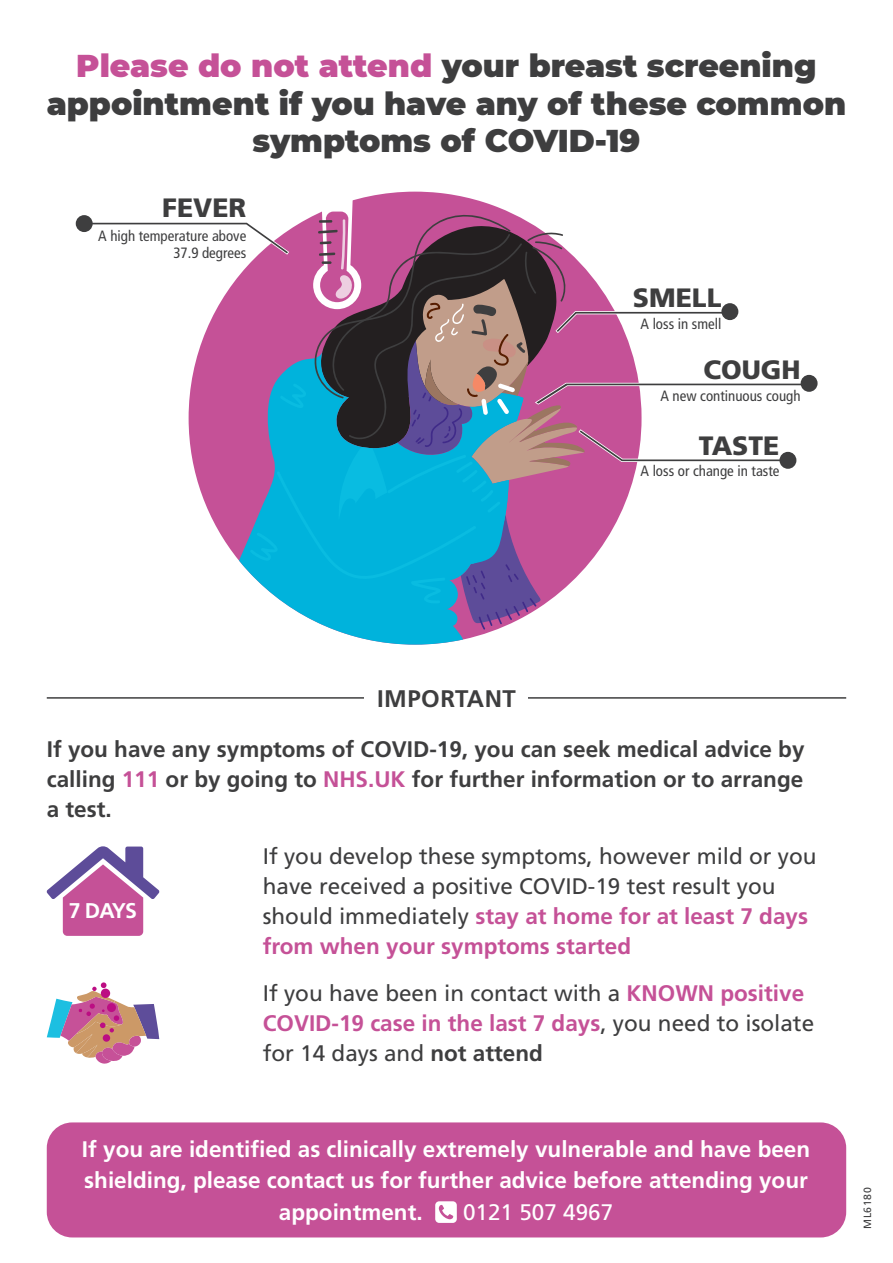
<style>
.page{position:relative;width:893px;height:1263px;background:#fff}
.page>*{position:absolute;margin:0;border:0;box-sizing:border-box;transform-origin:0 0}
.t1{font:900 31.5px/37.5px "Montserrat";color:#3e3e3f;text-align:center}
.t2{font:900 26.55px "Frutiger LT Std";color:#3e3e3f}
.t3{font:700 24px "Frutiger LT Std";letter-spacing:.02em;color:#3e3e3f}
.t4{font:22.5px/30px "Frutiger LT Std";color:#3e3e3f}
.t5{font:700 22.5px "Frutiger LT Std";color:#fff}
.t6{font:700 22.5px/30px "Frutiger LT Std";color:#3e3e3f;text-align:justify}
.t7{font:22.5px "Frutiger LT Std";color:#fff}
.t8{font:700 21.3px "Frutiger LT Std";color:#fff}
.t9{font:condensed 15px/17.9px "Frutiger LT Std";color:#3e3e3f;text-align:right}
.t10{font:10.5px "Frutiger LT Std";letter-spacing:.06em;color:#3e3e3f}
.s1{color:#c55197}
.s2{font-weight:700;color:#c55197}
.s3{font-weight:700}
</style>
<div class="page">
<svg style="left:335px;top:630px;width:160px;height:15px;fill:#00b3dc"></svg>
<div style="left:801px;top:375px;width:17px;height:17px;background:#3e3e3f;border-radius:50%"></div>
<svg style="left:87px;top:191px;width:723px;height:439px"></svg>
<div style="left:76px;top:215px;width:17px;height:17px;background:#3e3e3f;border-radius:50%"></div>
<svg style="left:47px;top:982px;width:112px;height:82px"></svg>
<div style="left:103px;top:1034px;width:7px;height:8px;background:#bc0d83;border-radius:50%"></div>
<svg style="left:47px;top:846px;width:112px;height:90px"></svg>
<div style="left:47px;top:1122px;width:799px;height:115px;background:#c55197;border-radius:26px"></div>
<svg style="left:435px;top:1201px;width:22px;height:22px"></svg>
<hr style="left:47px;top:697px;width:799px;height:2px;background:#3e3e3f">
<div style="left:365px;top:689px;width:163px;height:18px;background:#fff"></div>
<h1 class="t1" style="left:47px;top:45px;width:801px"><span class="s1">Please do not attend</span> your breast screening appointment if you have any of these common symptoms of COVID-19</h1>
<p class="t2" style="left:162px;top:192px;width:86px">FEVER</p>
<p class="t9" style="left:98px;top:226px;width:150px">A high temperature above<br>37.9 degrees</p>
<p class="t2" style="left:633px;top:282px;width:90px">SMELL</p>
<p class="t9" style="left:640px;top:315px;width:82px">A loss in smell</p>
<p class="t2" style="left:703px;top:353px;width:99px">COUGH</p>
<p class="t9" style="left:660px;top:387px;width:142px">A new continuous cough</p>
<p class="t2" style="left:699px;top:429px;width:82px">TASTE</p>
<p class="t9" style="left:640px;top:462px;width:140px">A loss or change in taste</p>
<p class="t3" style="left:377px;top:684px;width:140px">IMPORTANT</p>
<p class="t6" style="left:47px;top:734px;width:759px">If you have any symptoms of COVID-19, you can seek medical advice by calling <span class="s1">111</span> or by going to <span class="s1">NHS.UK</span> for further information or to arrange a test.</p>
<p class="t4" style="left:263px;top:841px;width:555px">If you develop these symptoms, however mild or you have received a positive COVID-19 test result you should immediately <span class="s2">stay at home for at least 7 days from when your symptoms started</span></p>
<p class="t4" style="left:263px;top:978px;width:553px">If you have been in contact with a <span class="s2">KNOWN positive<br>COVID-19 case in the last 7 days</span>, you need to isolate for 14 days and <span class="s3">not attend</span></p>
<p class="t8" style="left:69px;top:898px;width:70px">7 DAYS</p>
<p class="t5" style="left:82px;top:1136px;width:730px">If you are identified as clinically extremely vulnerable and have been</p>
<p class="t5" style="left:84px;top:1167px;width:725px">shielding, please contact us for further advice before attending your</p>
<p class="t5" style="left:279px;top:1199px;width:145px">appointment.</p>
<p class="t7" style="left:463px;top:1199px;width:152px">0121 507 4967</p>
<p class="t10" style="left:861px;top:1229px;width:43px;rotate:-90deg">ML6180</p>
</div>
